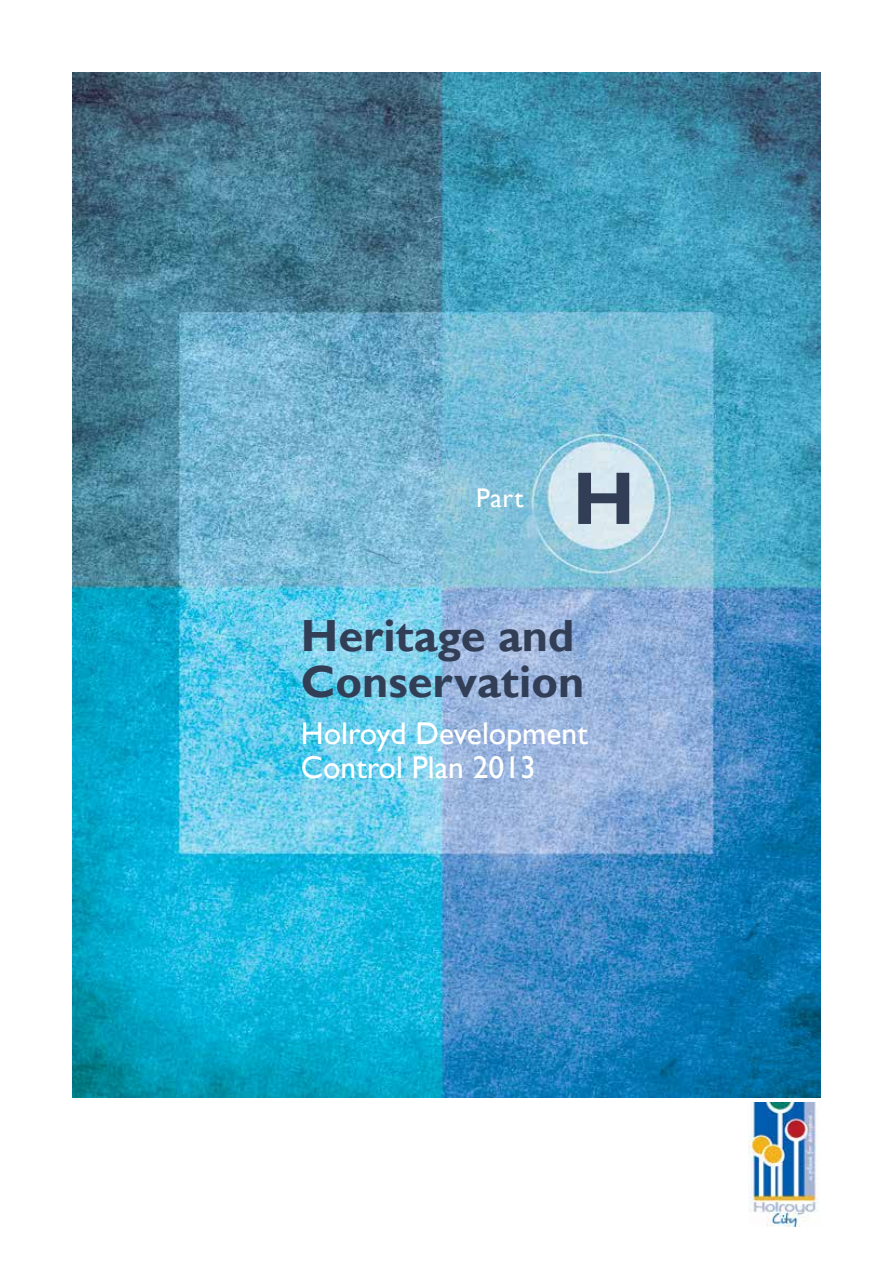
<style>
.page{position:relative;width:893px;height:1263px;background:#fff}
.page>*{position:absolute;margin:0;border:0;box-sizing:border-box;transform-origin:0 0}
.t1{font:700 75px "Gill Sans";color:#313e56}
.t2{font:700 45px/46.5px "Gill Sans";color:#313e56}
.t3{font:31.5px/34.5px "Gill Sans";color:#fff}
.t4{font:27px "Gill Sans";color:#fff}
</style>
<div class="page">
<img style="left:72px;top:72px;width:749px;height:1025px">
<img style="left:749px;top:1102px;width:69px;height:125px">
<p class="t4" style="left:476px;top:482px;width:49px">Part</p>
<h1 class="t1" style="left:572px;top:453px;width:64px">H</h1>
<h2 class="t2" style="left:301px;top:614px;width:285px">Heritage and<br>Conservation</h2>
<p class="t3" style="left:301px;top:716px;width:289px">Holroyd Development<br>Control Plan 2013</p>
</div>
